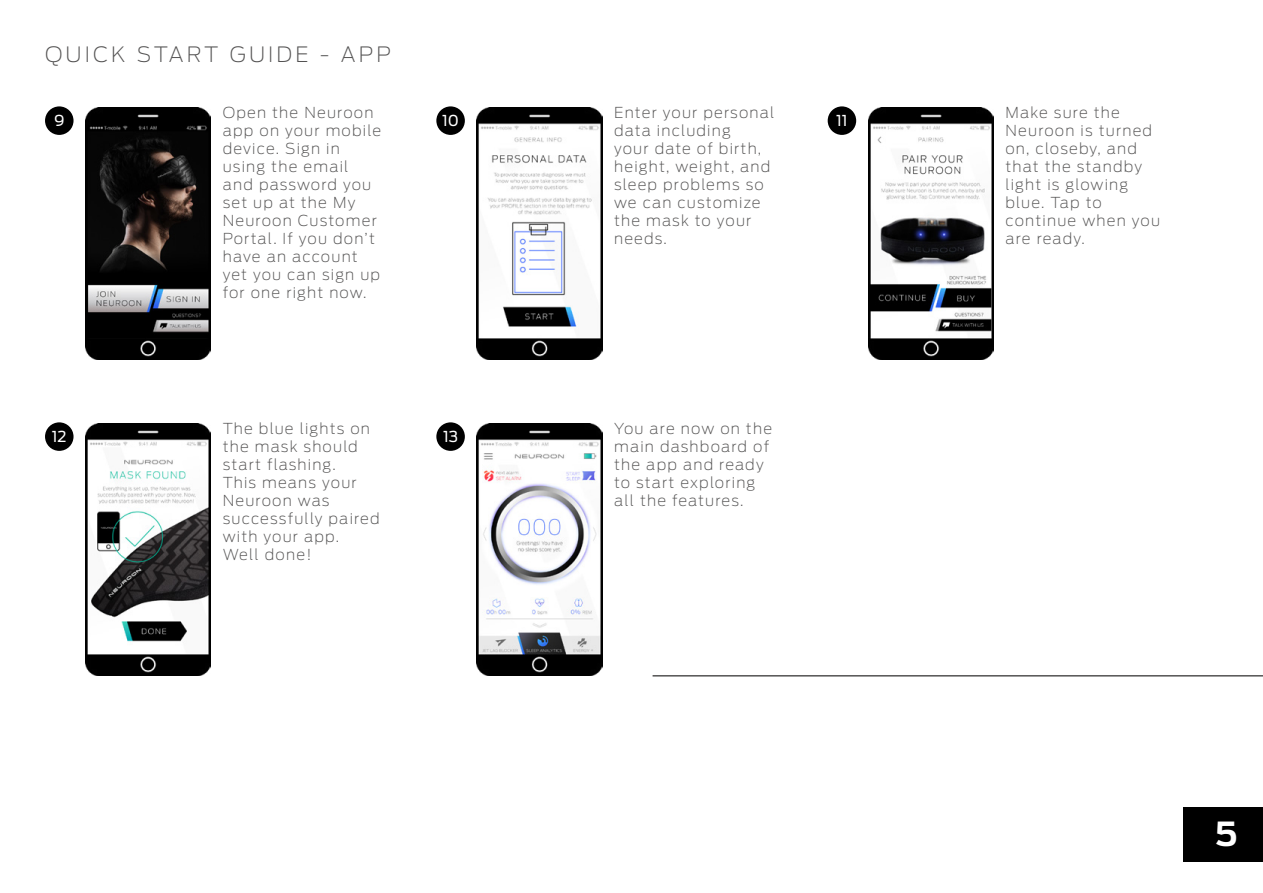
<style>
.page{position:relative;width:1263px;height:893px;background:#fff}
.page>*{position:absolute;margin:0;border:0;box-sizing:border-box;transform-origin:0 0}
.t1{font:700 33px "Antenna";color:#fff}
.t2{font:200 21px "Antenna";letter-spacing:.15em;color:#535252}
.t3{font:200 15px/18px "Antenna";letter-spacing:.08em;color:#535252}
.t4{font:15px "Antenna";color:#fff}
</style>
<div class="page">
<div style="left:1184px;top:807px;width:79px;height:54px;background:#000"></div>
<div style="left:45px;top:106px;width:29px;height:29px;background:#000;border-radius:50%"></div>
<div style="left:45px;top:422px;width:29px;height:29px;background:#000;border-radius:50%"></div>
<div style="left:436px;top:106px;width:29px;height:29px;background:#000;border-radius:50%"></div>
<div style="left:436px;top:422px;width:29px;height:29px;background:#000;border-radius:50%"></div>
<div style="left:828px;top:106px;width:28px;height:29px;background:#000;border-radius:50%"></div>
<img style="left:85px;top:107px;width:126px;height:252px">
<img style="left:85px;top:423px;width:126px;height:252px">
<img style="left:477px;top:107px;width:125px;height:252px">
<img style="left:477px;top:423px;width:125px;height:252px">
<img style="left:868px;top:107px;width:125px;height:252px">
<hr style="left:652px;top:675px;width:611px;height:2px;background:#535252">
<h2 class="t2" style="left:45px;top:42px;width:347px">QUICK START GUIDE - APP</h2>
<p class="t4" style="left:54px;top:112px;width:12px">9</p>
<p class="t3" style="left:223px;top:104px;width:160px">Open the Neuroon app on your mobile device. Sign in using the email and password you set up at the My<br>Neuroon Customer<br>Portal. If you don’t have an account yet you can sign up for one right now.</p>
<p class="t4" style="left:442px;top:112px;width:18px">10</p>
<p class="t3" style="left:614px;top:104px;width:162px">Enter your personal data including<br>your date of birth, height, weight, and sleep problems so we can customize the mask to your needs.</p>
<p class="t4" style="left:836px;top:112px;width:13px">11</p>
<p class="t3" style="left:1005px;top:104px;width:156px">Make sure the<br>Neuroon is turned on, closeby, and that the standby light is glowing blue. Tap to continue when you are ready.</p>
<p class="t4" style="left:52px;top:428px;width:16px">12</p>
<p class="t3" style="left:223px;top:420px;width:158px">The blue lights on the mask should start flashing.<br>This means your<br>Neuroon was successfully paired with your app.<br>Well done!</p>
<p class="t4" style="left:443px;top:428px;width:17px">13</p>
<p class="t3" style="left:614px;top:420px;width:159px">You are now on the main dashboard of the app and ready to start exploring all the features.</p>
<h1 class="t1" style="left:1215px;top:814px;width:24px">5</h1>
</div>
